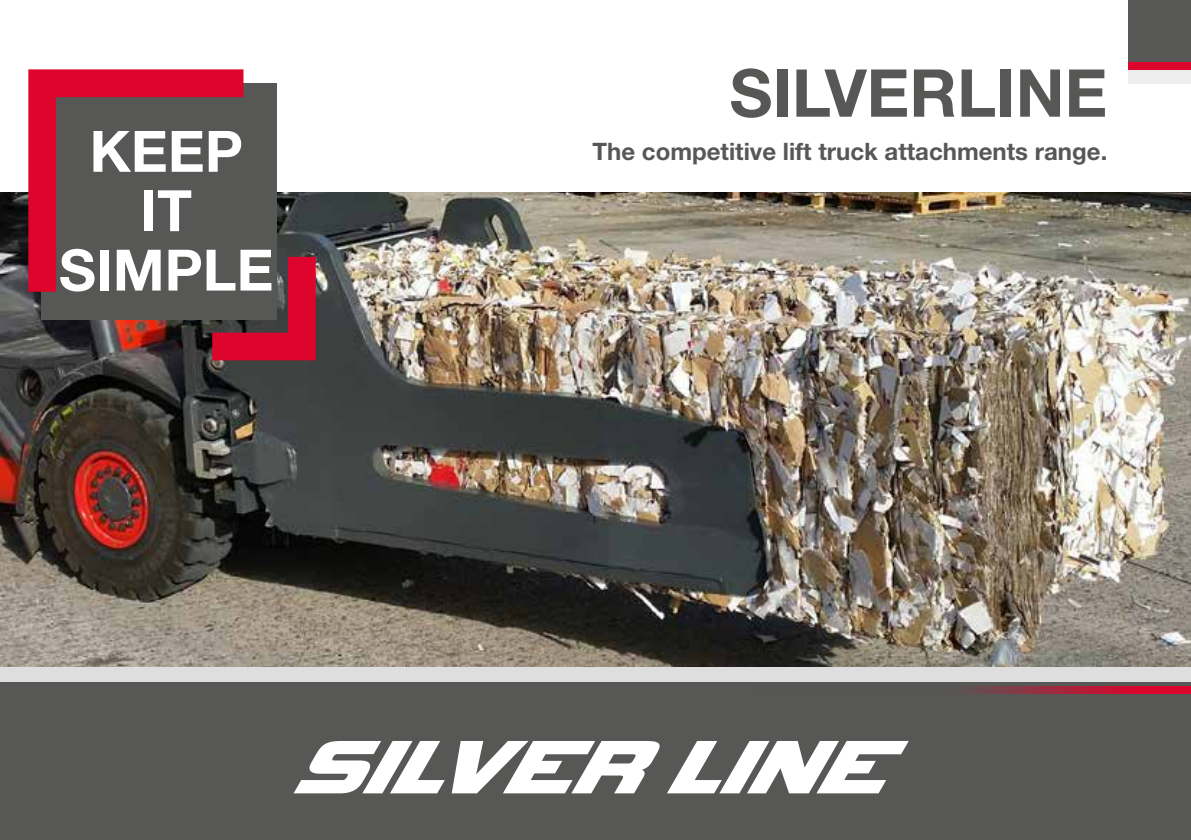
<style>
.page{position:relative;width:1191px;height:840px;background:#fff}
.page>*{position:absolute;margin:0;border:0;box-sizing:border-box;transform-origin:0 0}
.t1{font:700 66px "Helvetica Neue LT Std";color:#575756}
.t2{font:700 57px/59.4px "Helvetica Neue LT Std";color:#fff;text-align:center}
.t3{font:700 24px "Helvetica Neue LT Std";color:#575756}
</style>
<div class="page">
<img style="left:0;top:193px;width:1191px;height:474px">
<div style="left:1128px;top:69px;width:63px;height:15px;background:#ededed"></div>
<div style="left:1128px;top:0;width:63px;height:62px;background:#575756"></div>
<div style="left:1128px;top:62px;width:63px;height:8px;background:#dd052b"></div>
<div style="left:0;top:670px;width:1191px;height:169px;background:#575756"></div>
<svg style="left:294px;top:741px;width:614px;height:51px"></svg>
<svg style="left:970px;top:686px;width:221px;height:7px;background:#ad203a"></svg>
<div style="left:0;top:667px;width:1191px;height:14px;background:#dedede"></div>
<svg style="left:14px;top:69px;width:257px;height:250px;background:#774c53"></svg>
<svg style="left:184px;top:229px;width:145px;height:145px;background:#703c44"></svg>
<h2 class="t2" style="left:59px;top:120px;width:216px">KEEP<br>IT<br>SIMPLE</h2>
<h1 class="t1" style="left:729px;top:52px;width:379px">SILVERLINE</h1>
<p class="t3" style="left:592px;top:137px;width:516px">The competitive lift truck attachments range.</p>
</div>
